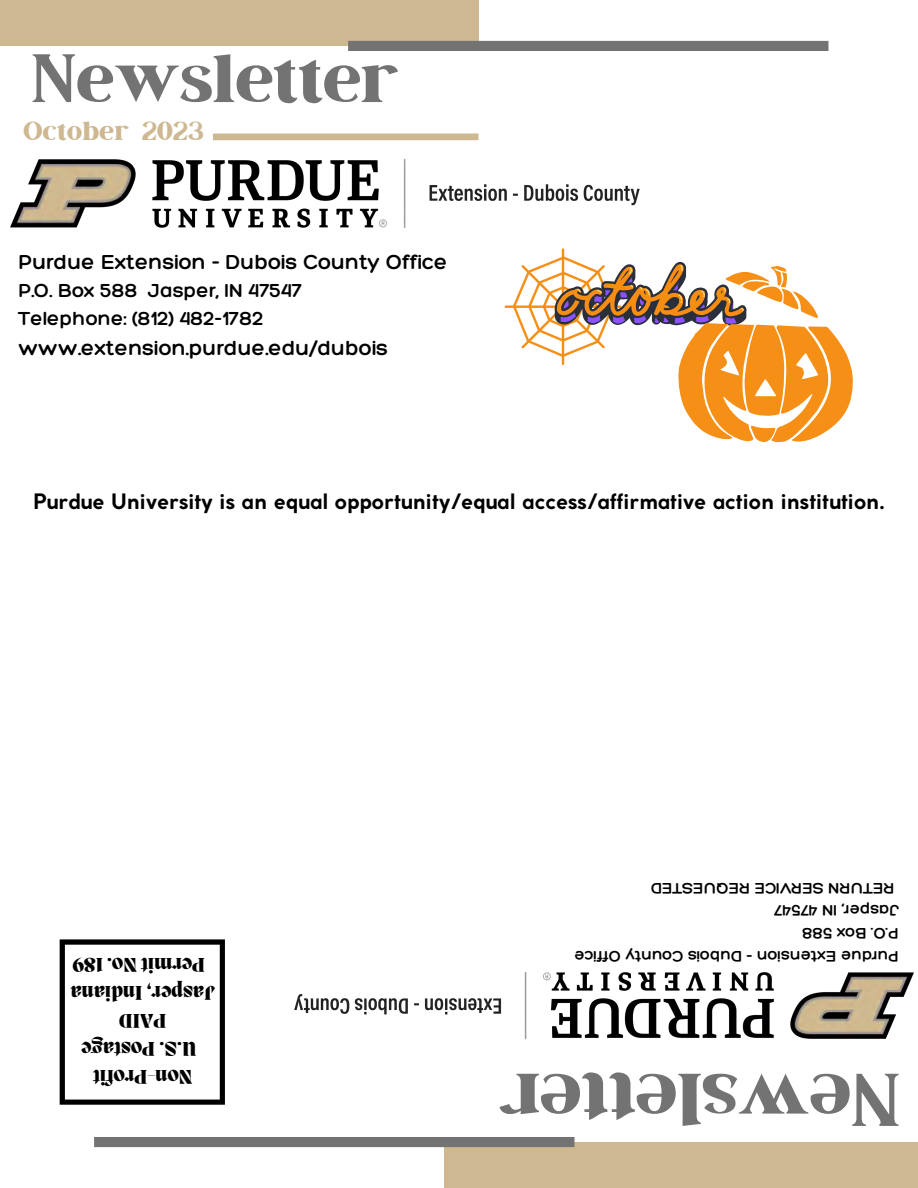
<style>
.page{position:relative;width:918px;height:1188px;background:#fff}
.page>*{position:absolute;margin:0;border:0;box-sizing:border-box;transform-origin:0 0}
.t1{font:88.8px "March";color:#737373}
.t2{font:81.3px "March";color:#737373}
.t3{font:31.5px "March";letter-spacing:.01em;color:#ceb891}
.t4{font:300 21.9px "Hero";color:#000}
.t5{font:700 21px "Coco Gothic";color:#000}
.t6{font:800 20.4px/28px "Migra";color:#000;text-align:center}
.t7{font:300 20.4px "Hero";color:#000}
.t8{font:300 16.65px "Hero";color:#000}
</style>
<div class="page">
<img style="left:11px;top:159px;width:629px;height:69px">
<div style="left:0;top:0;width:478px;height:46px;background:#ceb891"></div>
<div style="left:348px;top:41px;width:480px;height:10px;background:#737373"></div>
<div style="left:444px;top:1142px;width:474px;height:46px;background:#ceb891"></div>
<div style="left:94px;top:1137px;width:480px;height:10px;background:#737373"></div>
<div style="left:213px;top:133px;width:265px;height:7px;background:#ceb891"></div>
<img style="left:294px;top:972px;width:619px;height:68px">
<svg style="left:60px;top:939px;width:165px;height:166px"></svg>
<svg style="left:505px;top:248px;width:348px;height:195px"></svg>
<p class="t2" style="left:33px;top:41px;width:369px">Newsletter</p>
<p class="t3" style="left:24px;top:116px;width:181px">October 2023</p>
<p class="t4" style="left:18px;top:248px;width:431px">Purdue Extension - Dubois County Office</p>
<p class="t7" style="left:18px;top:277px;width:286px">P.O. Box 588 Jasper, IN 47547</p>
<p class="t7" style="left:18px;top:306px;width:247px">Telephone: (812) 482-1782</p>
<p class="t4" style="left:18px;top:335px;width:371px">www.extension.purdue.edu/dubois</p>
<p class="t5" style="left:33px;top:494px;width:853px">Purdue University is an equal opportunity/equal access/affirmative action institution.</p>
<p class="t8" style="left:894px;top:898px;width:245px;rotate:-180deg">RETURN SERVICE REQUESTED</p>
<p class="t8" style="left:899px;top:921px;width:126px;rotate:-180deg">Jasper, IN 47547</p>
<p class="t6" style="left:215px;top:1005px;width:146px;rotate:-180deg">Jasper, Indiana<br>Permit No. 189</p>
<p class="t6" style="left:196px;top:1061px;width:117px;rotate:-180deg">U.S. Postage<br>PAID</p>
<p class="t6" style="left:192px;top:1089px;width:101px;rotate:-180deg">Non-Profit</p>
<p class="t8" style="left:899px;top:944px;width:98px;rotate:-180deg">P.O. Box 588</p>
<p class="t8" style="left:899px;top:967px;width:326px;rotate:-180deg">Purdue Extension - Dubois County Office</p>
<p class="t1" style="left:899px;top:1141px;width:402px;rotate:-180deg">Newsletter</p>
</div>
